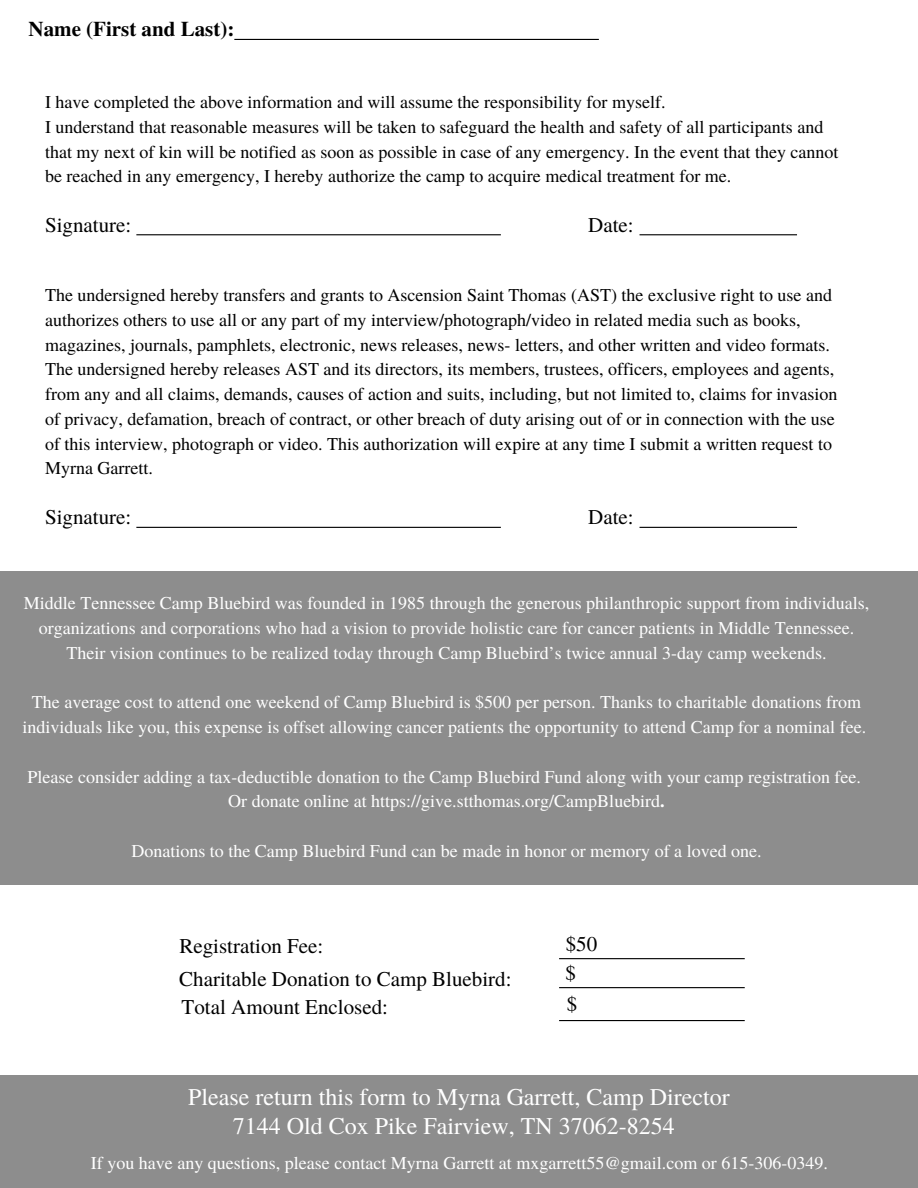
<style>
.page{position:relative;width:918px;height:1188px;background:#fff}
.page>*{position:absolute;margin:0;border:0;box-sizing:border-box;transform-origin:0 0}
.t1{font:24px/29px "Te X Gyre Termes";color:#fff;text-align:center}
.t2{font:21px/32.4px "Te X Gyre Termes";color:#000}
.t3{font:700 21px "Te X Gyre Termes";color:#000}
.t4{font:18px/24.8px "Te X Gyre Termes";color:#000}
.t5{font:18px/24.8px "Te X Gyre Termes";color:#fff;text-align:center}
.s1{font-weight:700}
</style>
<div class="page">
<hr style="left:234px;top:39px;width:365px;height:1px;background:#000">
<hr style="left:136px;top:234px;width:365px;height:1px;background:#000">
<hr style="left:640px;top:234px;width:157px;height:1px;background:#000">
<hr style="left:136px;top:527px;width:365px;height:1px;background:#000">
<hr style="left:640px;top:527px;width:157px;height:1px;background:#000">
<div style="left:0;top:572px;width:918px;height:313px;background:#8d8d8d"></div>
<hr style="left:559px;top:958px;width:186px;height:1px;background:#000">
<hr style="left:559px;top:1020px;width:186px;height:1px;background:#000">
<hr style="left:559px;top:987px;width:186px;height:1px;background:#000">
<div style="left:0;top:1075px;width:918px;height:113px;background:#8d8d8d"></div>
<p class="t3" style="left:29px;top:13px;width:207px">Name (First and Last):</p>
<p class="t4" style="left:45px;top:89px;width:795px">I have completed the above information and will assume the responsibility for myself.<br>I understand that reasonable measures will be taken to safeguard the health and safety of all participants and that my next of kin will be notified as soon as possible in case of any emergency. In the event that they cannot be reached in any emergency, I hereby authorize the camp to acquire medical treatment for me.</p>
<p class="t2" style="left:45px;top:207px;width:88px">Signature:</p>
<p class="t2" style="left:588px;top:207px;width:47px">Date:</p>
<p class="t4" style="left:45px;top:282px;width:794px">The undersigned hereby transfers and grants to Ascension Saint Thomas (AST) the exclusive right to use and authorizes others to use all or any part of my interview/photograph/video in related media such as books, magazines, journals, pamphlets, electronic, news releases, news- letters, and other written and video formats.<br>The undersigned hereby releases AST and its directors, its members, trustees, officers, employees and agents, from any and all claims, demands, causes of action and suits, including, but not limited to, claims for invasion of privacy, defamation, breach of contract, or other breach of duty arising out of or in connection with the use of this interview, photograph or video. This authorization will expire at any time I submit a written request to Myrna Garrett.</p>
<p class="t2" style="left:45px;top:500px;width:88px">Signature:</p>
<p class="t2" style="left:588px;top:500px;width:47px">Date:</p>
<p class="t5" style="left:24px;top:590px;width:847px">Middle Tennessee Camp Bluebird was founded in 1985 through the generous philanthropic support from individuals, organizations and corporations who had a vision to provide holistic care for cancer patients in Middle Tennessee.<br>Their vision continues to be realized today through Camp Bluebird’s twice annual 3-day camp weekends.</p>
<p class="t5" style="left:22px;top:689px;width:845px">The average cost to attend one weekend of Camp Bluebird is $500 per person. Thanks to charitable donations from individuals like you, this expense is offset allowing cancer patients the opportunity to attend Camp for a nominal fee.</p>
<p class="t5" style="left:28px;top:763px;width:835px">Please consider adding a tax-deductible donation to the Camp Bluebird Fund along with your camp registration fee.<br>Or donate online at https://give.stthomas.org/CampBluebird<span class="s1">.</span></p>
<p class="t5" style="left:131px;top:838px;width:632px">Donations to the Camp Bluebird Fund can be made in honor or memory of a loved one.</p>
<p class="t2" style="left:179px;top:929px;width:334px">Registration Fee:<br>Charitable Donation to Camp Bluebird:</p>
<p class="t2" style="left:182px;top:990px;width:208px">Total Amount Enclosed:</p>
<p class="t2" style="left:565px;top:929px;width:33px;line-height:28.5px">$50 $</p>
<p class="t2" style="left:567px;top:987px;width:12px">$</p>
<h1 class="t1" style="left:188px;top:1082px;width:543px">Please return this form to Myrna Garrett, Camp Director<br>7144 Old Cox Pike Fairview, TN 37062-8254</h1>
<p class="t5" style="left:91px;top:1150px;width:738px">If you have any questions, please contact Myrna Garrett at mxgarrett55@gmail.com or 615-306-0349.</p>
</div>
